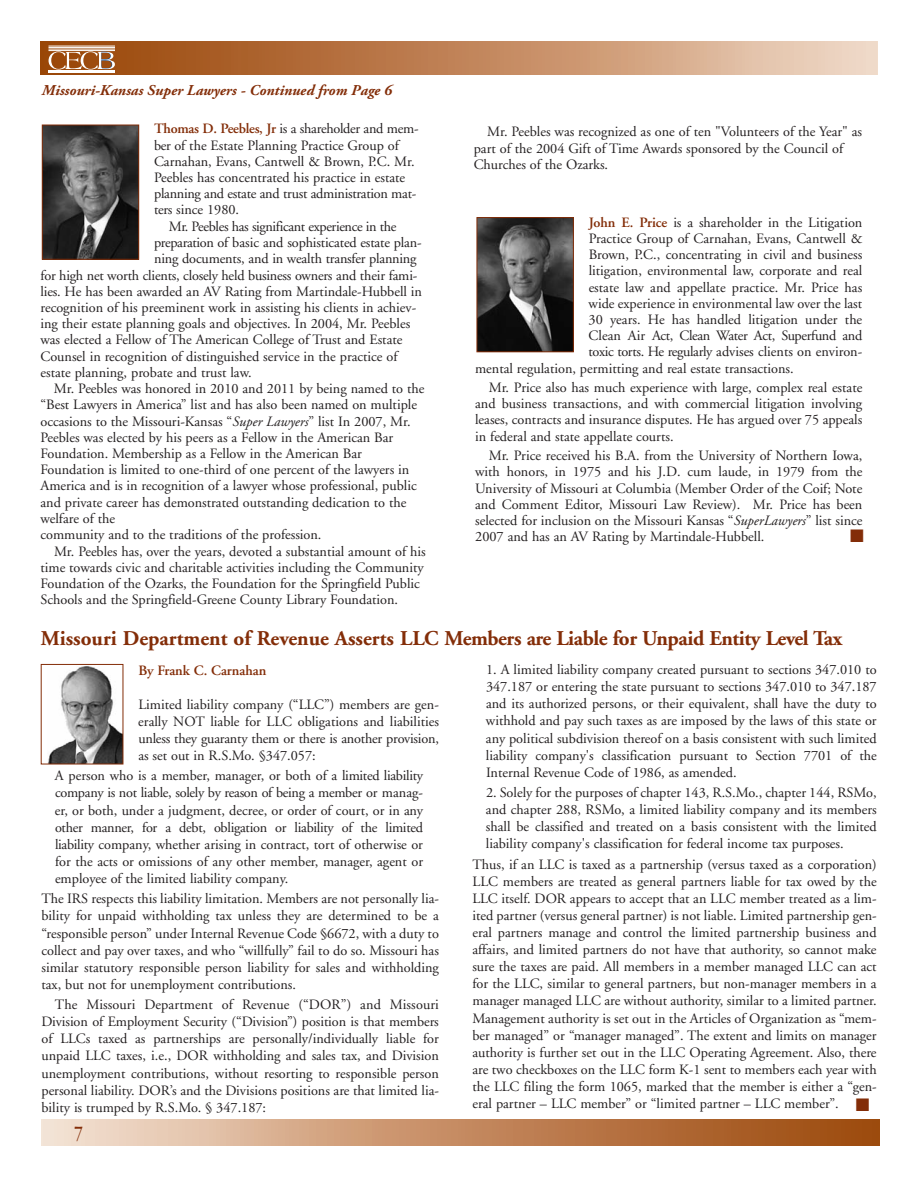
<style>
.page{position:relative;width:918px;height:1188px;background:#fff}
.page>*{position:absolute;margin:0;border:0;box-sizing:border-box;transform-origin:0 0}
.t1{font:700 21px "Adobe Garamond";letter-spacing:-.02em;color:#832d08}
.t2{font:condensed 21px "Garamond";color:#832d08}
.t3{font:18px "Zapf Dingbats ITC";color:#832d08}
.t4{font:italic 700 15px "Adobe Garamond Pro";color:#832d08}
.t5{font:14.25px/17.1px "Adobe Garamond";color:#231f20;text-align:justify}
.t6{font:14.25px "Adobe Garamond";letter-spacing:-.02em;color:#231f20}
.t7{font:14.25px "Adobe Garamond";letter-spacing:-.025em;color:#231f20}
.t8{font:600 14.25px "Adobe Garamond";color:#832d08}
.s1{font-weight:600;color:#832d08}
.s2{font-family:"Adobe Garamond Pro";font-style:italic}
.s3{color:#832d08}
</style>
<div class="page">
<svg style="left:40px;top:41px;width:838px;height:34px;background:#c48c63"></svg>
<hr style="left:49px;top:50px;width:66px;height:1px;background:#fff">
<hr style="left:49px;top:70px;width:66px;height:3px;background:#fff">
<hr style="left:49px;top:49px;width:66px;height:1px;background:#fff">
<hr style="left:49px;top:47px;width:66px;height:1px;background:#fff">
<hr style="left:49px;top:46px;width:66px;height:1px;background:#fff">
<svg style="left:49px;top:51px;width:66px;height:19px"></svg>
<div style="left:41px;top:1119px;width:839px;height:27px;background:linear-gradient(to right,#f3dece,#994102)"></div>
<img style="left:44px;top:127px;width:93px;height:131px">
<div style="left:42px;top:125px;width:97px;height:135px;border:1px solid #832d08"></div>
<img style="left:479px;top:219px;width:93px;height:131px">
<div style="left:477px;top:217px;width:97px;height:135px;border:1px solid #832d08"></div>
<img style="left:48px;top:666px;width:73px;height:96px">
<div style="left:41px;top:664px;width:82px;height:100px;border:1px solid #832d08"></div>
<p class="t4" style="left:42px;top:84px;width:352px">Missouri-Kansas Super Lawyers - Continued from Page 6</p>
<p class="t6" style="left:154px;top:123px;width:266px"><span class="s1">Thomas D. Peebles, Jr</span> is a shareholder and mem-</p>
<p class="t5" style="left:154px;top:138px;width:246px">ber of the Estate Planning Practice Group of</p>
<p class="t5" style="left:154px;top:154px;width:262px">Carnahan, Evans, Cantwell &amp; Brown, P.C. Mr.</p>
<p class="t5" style="left:154px;top:170px;width:253px">Peebles has concentrated his practice in estate</p>
<p class="t6" style="left:154px;top:188px;width:264px">planning and estate and trust administration mat-</p>
<p class="t5" style="left:154px;top:203px;width:87px">ters since 1980.</p>
<p class="t7" style="left:169px;top:221px;width:229px">Mr. Peebles has significant experience in the</p>
<p class="t5" style="left:154px;top:235px;width:269px">preparation of basic and sophisticated estate plan-</p>
<p class="t5" style="left:154px;top:251px;width:264px">ning documents, and in wealth transfer planning</p>
<p class="t5" style="left:40px;top:268px;width:378px">for high net worth clients, closely held business owners and their fami-</p>
<p class="t5" style="left:40px;top:284px;width:383px">lies. He has been awarded an AV Rating from Martindale-Hubbell in</p>
<p class="t5" style="left:40px;top:300px;width:377px">recognition of his preeminent work in assisting his clients in achiev-</p>
<p class="t5" style="left:40px;top:316px;width:371px">ing their estate planning goals and objectives. In 2004, Mr. Peebles</p>
<p class="t5" style="left:40px;top:332px;width:363px">was elected a Fellow of The American College of Trust and Estate</p>
<p class="t5" style="left:40px;top:349px;width:359px">Counsel in recognition of distinguished service in the practice of</p>
<p class="t5" style="left:40px;top:365px;width:213px">estate planning, probate and trust law.</p>
<p class="t5" style="left:54px;top:381px;width:372px">Mr. Peebles was honored in 2010 and 2011 by being named to the</p>
<p class="t5" style="left:40px;top:398px;width:378px">“Best Lawyers in America” list and has also been named on multiple</p>
<p class="t5" style="left:41px;top:414px;width:372px">occasions to the Missouri-Kansas “<span class="s2">Super Lawyers</span>” list In 2007, Mr.</p>
<p class="t5" style="left:41px;top:430px;width:354px">Peebles was elected by his peers as a Fellow in the American Bar</p>
<p class="t5" style="left:41px;top:446px;width:323px">Foundation. Membership as a Fellow in the American Bar</p>
<p class="t5" style="left:41px;top:462px;width:370px">Foundation is limited to one-third of one percent of the lawyers in</p>
<p class="t5" style="left:41px;top:479px;width:378px">America and is in recognition of a lawyer whose professional, public</p>
<p class="t5" style="left:41px;top:495px;width:367px">and private career has demonstrated outstanding dedication to the</p>
<p class="t5" style="left:41px;top:511px;width:76px">welfare of the</p>
<p class="t5" style="left:41px;top:527px;width:283px">community and to the traditions of the profession.</p>
<p class="t5" style="left:54px;top:544px;width:373px">Mr. Peebles has, over the years, devoted a substantial amount of his</p>
<p class="t5" style="left:40px;top:560px;width:385px">time towards civic and charitable activities including the Community</p>
<p class="t5" style="left:40px;top:576px;width:381px">Foundation of the Ozarks, the Foundation for the Springfield Public</p>
<p class="t5" style="left:40px;top:592px;width:359px">Schools and the Springfield-Greene County Library Foundation.</p>
<p class="t5" style="left:474px;top:125px;width:390px;line-height:16.2px;text-align:left;text-indent:14px">Mr. Peebles was recognized as one of ten "Volunteers of the Year" as part of the 2004 Gift of Time Awards sponsored by the Council of<br>Churches of the Ozarks.</p>
<p class="t5" style="left:589px;top:215px;width:275px"><span class="s1">John E. Price</span> is a shareholder in the Litigation</p>
<p class="t5" style="left:589px;top:231px;width:275px">Practice Group of Carnahan, Evans, Cantwell &amp;</p>
<p class="t5" style="left:589px;top:247px;width:275px">Brown, P.C., concentrating in civil and business</p>
<p class="t5" style="left:589px;top:264px;width:275px">litigation, environmental law, corporate and real</p>
<p class="t5" style="left:589px;top:280px;width:275px">estate law and appellate practice. Mr. Price has</p>
<p class="t5" style="left:589px;top:296px;width:275px">wide experience in environmental law over the last</p>
<p class="t5" style="left:589px;top:312px;width:275px">30 years. He has handled litigation under the</p>
<p class="t7" style="left:589px;top:330px;width:275px">Clean Air Act, Clean Water Act, Superfund and</p>
<p class="t5" style="left:589px;top:345px;width:275px">toxic torts. He regularly advises clients on environ-</p>
<p class="t5" style="left:475px;top:361px;width:320px">mental regulation, permitting and real estate transactions.</p>
<p class="t5" style="left:475px;top:381px;width:389px;line-height:16.2px;text-indent:14px">Mr. Price also has much experience with large, complex real estate and business transactions, and with commercial litigation involving leases, contracts and insurance disputes. He has argued over 75 appeals in federal and state appellate courts.</p>
<p class="t5" style="left:475px;top:449px;width:389px;line-height:16.2px;text-indent:14px">Mr. Price received his B.A. from the University of Northern Iowa, with honors, in 1975 and his J.D. cum laude, in 1979 from the University of Missouri at Columbia (Member Order of the Coif; Note and Comment Editor, Missouri Law Review). Mr. Price has been selected for inclusion on the Missouri Kansas “<span class="s2">SuperLawyers</span>” list since 2007 and has an AV Rating by Martindale-Hubbell.</p>
<p class="t3" style="left:850px;top:526px;width:15px">■</p>
<h1 class="t1" style="left:41px;top:630px;width:803px">Missouri Department of Revenue Asserts LLC Members are Liable for Unpaid Entity Level Tax</h1>
<p class="t8" style="left:138px;top:664px;width:130px">By Frank C. Carnahan</p>
<p class="t5" style="left:138px;top:697px;width:302px">Limited liability company (“LLC”) members are gen&shy;erally NOT liable for LLC obligations and liabilities unless they guaranty them or there is another provision, as set out in R.S.Mo. §347.057:</p>
<p class="t5" style="left:55px;top:769px;width:370px">A person who is a member, manager, or both of a limited liability company is not liable, solely by reason of being a member or manag&shy;er, or both, under a judgment, decree, or order of court, or in any other manner, for a debt, obligation or liability of the limited liability company, whether arising in contract, tort of otherwise or for the acts or omissions of any other member, manager, agent or employee of the limited liability company.</p>
<p class="t5" style="left:41px;top:891px;width:399px">The IRS respects this liability limitation. Members are not personally lia&shy;bility for unpaid withholding tax unless they are determined to be a “responsible person” under Internal Revenue Code §6672, with a duty to collect and pay over taxes, and who “willfully” fail to do so. Missouri has similar statutory responsible person liability for sales and withholding tax, but not for unemployment contributions.</p>
<p class="t5" style="left:41px;top:997px;width:399px;text-indent:14px">The Missouri Department of Revenue (“DOR”) and Missouri Division of Employment Security (“Division”) position is that members of LLCs taxed as partnerships are personally/individually liable for unpaid LLC taxes, i.e., DOR withholding and sales tax, and Division unemployment contributions, without resorting to responsible person personal liability. DOR’s and the Divisions positions are that limited lia&shy;bility is trumped by R.S.Mo. § 347.187:</p>
<p class="t5" style="left:486px;top:662px;width:392px">1. A limited liability company created pursuant to sections 347.010 to 347.187 or entering the state pursuant to sections 347.010 to 347.187 and its authorized persons, or their equivalent, shall have the duty to withhold and pay such taxes as are imposed by the laws of this state or any political subdivision thereof on a basis consistent with such limited liability company's classification pursuant to Section 7701 of the Internal Revenue Code of 1986, as amended.</p>
<p class="t5" style="left:486px;top:785px;width:392px">2. Solely for the purposes of chapter 143, R.S.Mo., chapter 144, RSMo, and chapter 288, RSMo, a limited liability company and its members shall be classified and treated on a basis consistent with the limited liability company's classification for federal income tax purposes.</p>
<p class="t5" style="left:472px;top:857px;width:406px">Thus, if an LLC is taxed as a partnership (versus taxed as a corporation)<br>LLC members are treated as general partners liable for tax owed by the LLC itself. DOR appears to accept that an LLC member treated as a lim&shy;ited partner (versus general partner) is not liable. Limited partnership gen&shy;eral partners manage and control the limited partnership business and affairs, and limited partners do not have that authority, so cannot make sure the taxes are paid. All members in a member managed LLC can act for the LLC, similar to general partners, but non-manager members in a manager managed LLC are without authority, similar to a limited partner.<br>Management authority is set out in the Articles of Organization as “mem&shy;ber managed” or “manager managed”. The extent and limits on manager authority is further set out in the LLC Operating Agreement. Also, there are two checkboxes on the LLC form K-1 sent to members each year with the LLC filing the form 1065, marked that the member is either a “gen&shy;eral partner – LLC member” or “limited partner – LLC member”. <span class="s3">■</span></p>
<h1 class="t2" style="left:74px;top:1126px;width:11px">7</h1>
</div>
